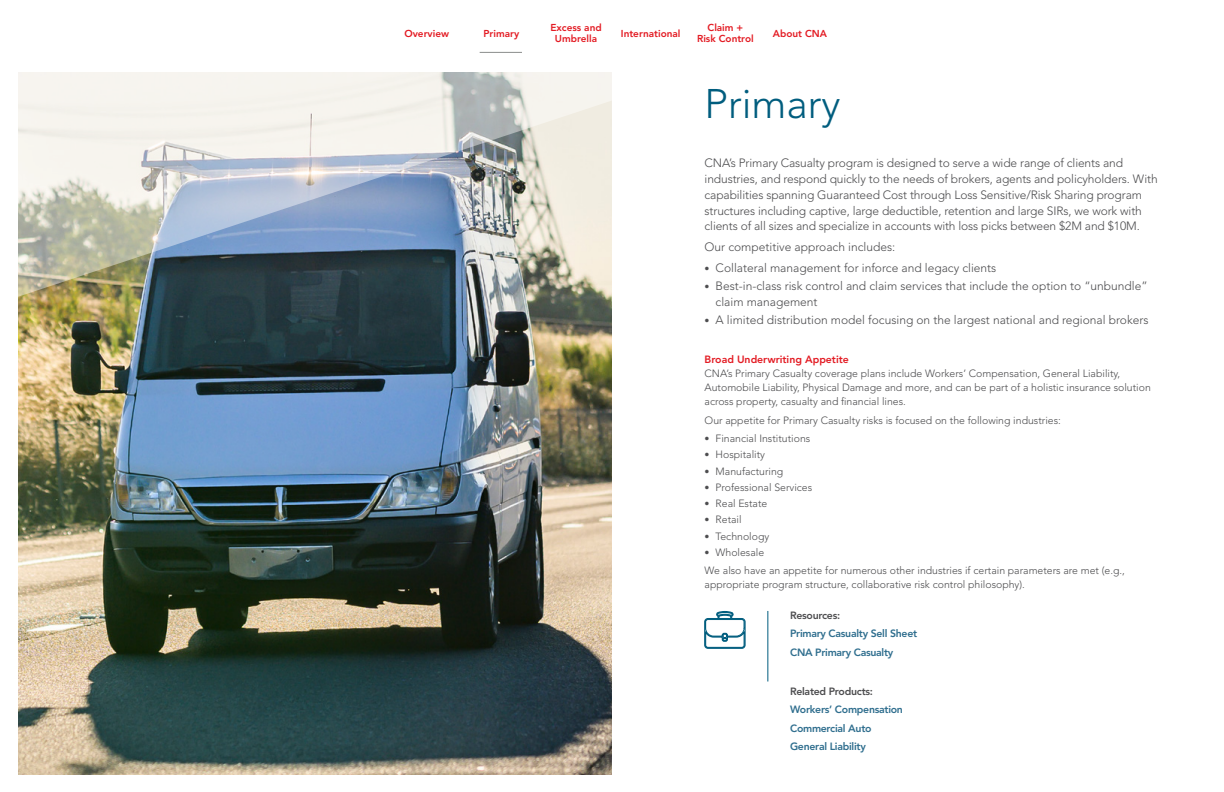
<style>
.page{position:relative;width:1224px;height:792px;background:#fff}
.page>*{position:absolute;margin:0;border:0;box-sizing:border-box;transform-origin:0 0}
.t1{font:300 41px "Avenir LT Std";color:#005d7e}
.t2{font:300 12px/16px "Avenir LT Std";letter-spacing:-.01em;color:#4d4d4f}
.t3{font:300 10.5px/14px "Avenir LT Std";color:#4d4d4f}
.t4{font:800 10.5px/18.5px "Avenir LT Std";letter-spacing:-.025em;color:#2f6e8e}
.t5{font:800 10.5px "Avenir LT Std";letter-spacing:-.025em;color:#4d4d4f}
.t6{font:800 10.5px "Avenir LT Std";color:#e31b23}
.t7{font:800 10px/10.9px "Avenir LT Std";color:#e31b23;text-align:center}
.s1{font-weight:800;font-size:10px}
</style>
<div class="page">
<img style="left:18px;top:306px;width:594px;height:468px">
<img style="left:18px;top:51px;width:594px;height:255px">
<svg style="left:704px;top:611px;width:42px;height:38px"></svg>
<hr style="left:768px;top:611px;width:1px;height:71px;background:#005d7e">
<hr style="left:480px;top:52px;width:42px;height:1px;background:#8b8d8c">
<p class="t7" style="left:404px;top:28px;width:46px">Overview</p>
<p class="t7" style="left:484px;top:28px;width:37px">Primary</p>
<p class="t7" style="left:550px;top:22px;width:53px">Excess and<br>Umbrella</p>
<p class="t7" style="left:621px;top:28px;width:61px">International</p>
<p class="t7" style="left:697px;top:22px;width:58px">Claim +<br>Risk Control</p>
<p class="t7" style="left:773px;top:28px;width:56px">About CNA</p>
<h1 class="t1" style="left:705px;top:80px;width:137px">Primary</h1>
<p class="t2" style="left:705px;top:154px;width:455px">CNA’s Primary Casualty program is designed to serve a wide range of clients and industries, and respond quickly to the needs of brokers, agents and policyholders. With capabilities spanning Guaranteed Cost through Loss Sensitive/Risk Sharing program structures including captive, large deductible, retention and large SIRs, we work with clients of all sizes and specialize in accounts with loss picks between $2M and $10M.</p>
<p class="t2" style="left:705px;top:239px;width:192px">Our competitive approach includes:</p>
<p class="t2" style="left:705px;top:259px;width:293px"><span class="s1">•</span> Collateral management for inforce and legacy clients</p>
<p class="t2" style="left:716px;top:278px;width:434px;text-indent:-11px"><span class="s1">•</span> Best-in-class risk control and claim services that include the option to “unbundle” claim management</p>
<p class="t2" style="left:705px;top:312px;width:446px"><span class="s1">•</span> A limited distribution model focusing on the largest national and regional brokers</p>
<p class="t6" style="left:705px;top:353px;width:146px">Broad Underwriting Appetite</p>
<p class="t3" style="left:705px;top:367px;width:448px">CNA’s Primary Casualty coverage plans include Workers’ Compensation, General Liability,<br>Automobile Liability, Physical Damage and more, and can be part of a holistic insurance solution across property, casualty and financial lines.</p>
<p class="t3" style="left:705px;top:413px;width:358px">Our appetite for Primary Casualty risks is focused on the following industries:</p>
<p class="t3" style="left:705px;top:432px;width:107px"><span class="s1">•</span> Financial Institutions</p>
<p class="t3" style="left:705px;top:448px;width:62px"><span class="s1">•</span> Hospitality</p>
<p class="t3" style="left:705px;top:464px;width:80px"><span class="s1">•</span> Manufacturing</p>
<p class="t3" style="left:705px;top:480px;width:109px"><span class="s1">•</span> Professional Services</p>
<p class="t3" style="left:705px;top:497px;width:64px"><span class="s1">•</span> Real Estate</p>
<p class="t3" style="left:705px;top:513px;width:39px"><span class="s1">•</span> Retail</p>
<p class="t3" style="left:705px;top:529px;width:66px"><span class="s1">•</span> Technology</p>
<p class="t3" style="left:705px;top:543px;width:422px;line-height:18.5px"><span class="s1">•</span> Wholesale<br>We also have an appetite for numerous other industries if certain parameters are met (e.g.,</p>
<p class="t3" style="left:705px;top:578px;width:322px">appropriate program structure, collaborative risk control philosophy).</p>
<p class="t5" style="left:790px;top:609px;width:52px">Resources:</p>
<p class="t4" style="left:790px;top:625px;width:129px">Primary Casualty Sell Sheet<br>CNA Primary Casualty</p>
<p class="t5" style="left:790px;top:685px;width:84px">Related Products:</p>
<p class="t4" style="left:790px;top:701px;width:114px">Workers’ Compensation<br>Commercial Auto<br>General Liability</p>
</div>
